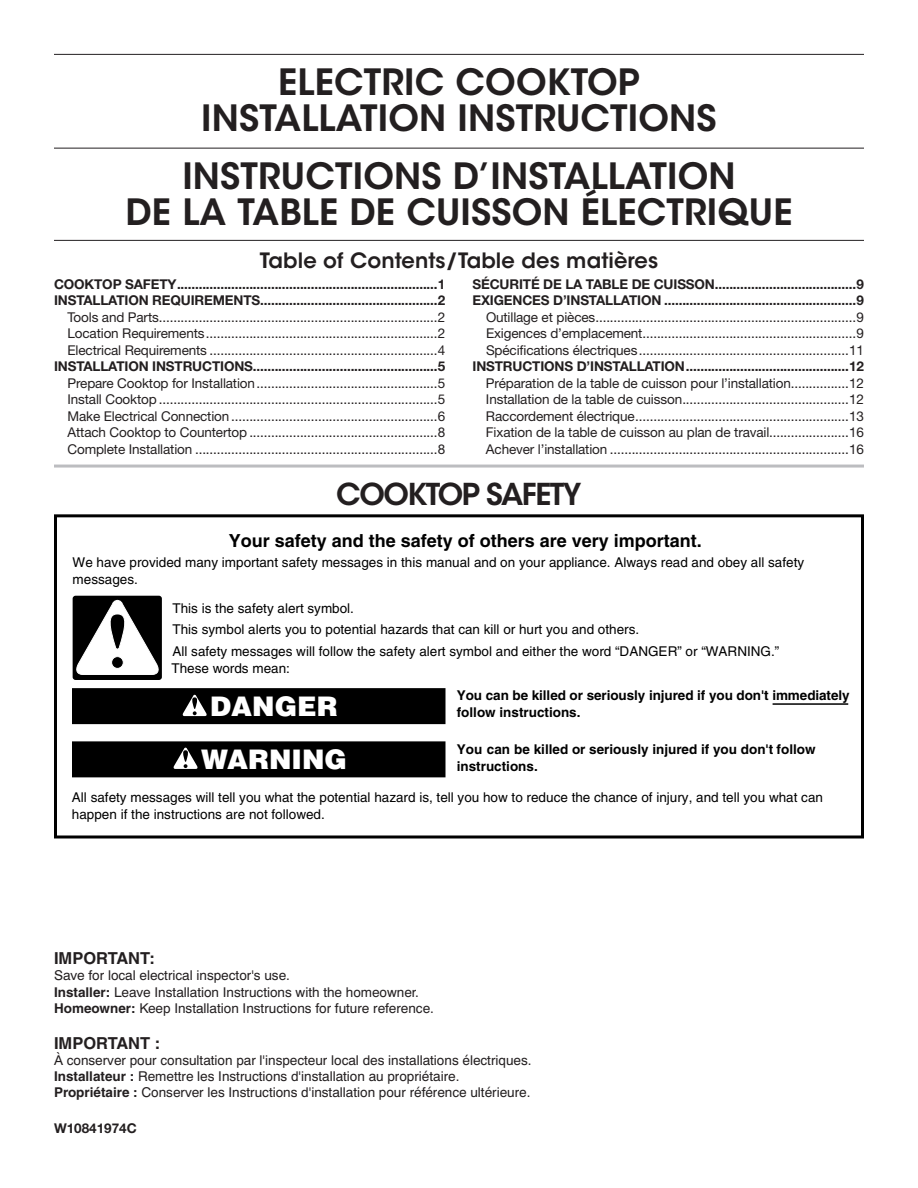
<style>
.page{position:relative;width:918px;height:1188px;background:#fff}
.page>*{position:absolute;margin:0;border:0;box-sizing:border-box;transform-origin:0 0}
.Cover_Heading_1{font:600 36px/36px "ITC Avant Garde Std";letter-spacing:.005em;color:#231f20;text-align:center}
.Heading_1{font:600 30px "ITC Avant Garde Std";letter-spacing:-.05em;color:#231f20}
.t1{font:900 27px/52.8px "Helvetica";color:#fff;text-align:center}
.Cover_TOC_Heading{font:600 21px "ITC Avant Garde Std";letter-spacing:.005em;color:#231f20}
.t2{font:700 18px "Helvetica";color:#000}
.t3{font:700 16.5px "Helvetica";color:#231f20}
.t4{font:13.5px "Helvetica Neue LT Std";letter-spacing:-.01em;color:#231f20}
.Part_Number{font:700 13.5px "Helvetica Neue LT Std";letter-spacing:-.01em;color:#231f20}
.t5{font:13.5px/17.2px "Helvetica";color:#000}
.t6{font:13.5px/16.2px "Helvetica";color:#231f20}
.t7{font:700 13.5px "Helvetica";color:#000}
.s1{font-weight:700}
</style>
<div class="page">
<hr style="left:54px;top:54px;width:810px;height:1px;background:#231f20">
<hr style="left:54px;top:148px;width:810px;height:1px;background:#231f20">
<hr style="left:54px;top:240px;width:810px;height:1px;background:#231f20">
<hr style="left:54px;top:465px;width:810px;height:3px;background:#bcbdc0">
<div style="left:72px;top:688px;width:374px;height:36px;background:#000"></div>
<div style="left:54px;top:514px;width:810px;height:324px;border:3px solid #000"></div>
<div style="left:72px;top:741px;width:374px;height:36px;background:#000"></div>
<div style="left:73px;top:596px;width:89px;height:84px;border:3px solid #000;border-radius:2px"></div>
<svg style="left:74px;top:600px;width:87px;height:75px"></svg>
<hr style="left:773px;top:703px;width:75px;height:2px;background:#000">
<svg style="left:182px;top:694px;width:25px;height:23px"></svg>
<svg style="left:173px;top:747px;width:25px;height:22px"></svg>
<p class="Cover_Heading_1" style="left:201px;top:64px;width:517px">ELECTRIC COOKTOP<br>INSTALLATION INSTRUCTIONS</p>
<p class="Cover_Heading_1" style="left:125px;top:158px;width:669px">INSTRUCTIONS D’INSTALLATION<br>DE LA TABLE DE CUISSON ÉLECTRIQUE</p>
<p class="Cover_TOC_Heading" style="left:260px;top:247px;width:400px">Table of Contents/Table des matières</p>
<p class="Part_Number" style="left:54px;top:276px;width:393px">COOKTOP SAFETY........................................................................1</p>
<p class="Part_Number" style="left:54px;top:292px;width:393px">INSTALLATION REQUIREMENTS.................................................2</p>
<p class="t4" style="left:68px;top:309px;width:379px">Tools and Parts.............................................................................2</p>
<p class="t4" style="left:68px;top:325px;width:379px">Location Requirements................................................................2</p>
<p class="t4" style="left:68px;top:342px;width:379px">Electrical Requirements ...............................................................4</p>
<p class="Part_Number" style="left:54px;top:358px;width:393px">INSTALLATION INSTRUCTIONS...................................................5</p>
<p class="t4" style="left:68px;top:375px;width:379px">Prepare Cooktop for Installation..................................................5</p>
<p class="t4" style="left:68px;top:391px;width:379px">Install Cooktop .............................................................................5</p>
<p class="t4" style="left:68px;top:408px;width:379px">Make Electrical Connection .........................................................6</p>
<p class="t4" style="left:68px;top:424px;width:379px">Attach Cooktop to Countertop ....................................................8</p>
<p class="t4" style="left:68px;top:441px;width:379px">Complete Installation ...................................................................8</p>
<p class="Part_Number" style="left:472px;top:276px;width:393px">SÉCURITÉ DE LA TABLE DE CUISSON.......................................9</p>
<p class="Part_Number" style="left:472px;top:292px;width:393px">EXIGENCES D’INSTALLATION .....................................................9</p>
<p class="t4" style="left:486px;top:309px;width:379px">Outillage et pièces........................................................................9</p>
<p class="t4" style="left:486px;top:325px;width:379px">Exigences d’emplacement...........................................................9</p>
<p class="t4" style="left:486px;top:342px;width:379px">Spécifications électriques..........................................................11</p>
<p class="Part_Number" style="left:472px;top:358px;width:393px">INSTRUCTIONS D’INSTALLATION.............................................12</p>
<p class="t4" style="left:486px;top:375px;width:379px">Préparation de la table de cuisson pour l’installation................12</p>
<p class="t4" style="left:486px;top:391px;width:379px">Installation de la table de cuisson..............................................12</p>
<p class="t4" style="left:486px;top:408px;width:379px">Raccordement électrique...........................................................13</p>
<p class="t4" style="left:486px;top:424px;width:380px">Fixation de la table de cuisson au plan de travail......................16</p>
<p class="t4" style="left:486px;top:441px;width:379px">Achever l’installation ..................................................................16</p>
<h1 class="Heading_1" style="left:336px;top:475px;width:247px">COOKTOP SAFETY</h1>
<p class="t2" style="left:229px;top:529px;width:475px">Your safety and the safety of others are very important.</p>
<p class="t5" style="left:73px;top:553px;width:733px">We have provided many important safety messages in this manual and on your appliance. Always read and obey all safety messages.</p>
<p class="t5" style="left:173px;top:597px;width:608px;line-height:21.8px">This is the safety alert symbol.<br>This symbol alerts you to potential hazards that can kill or hurt you and others.<br>All safety messages will follow the safety alert symbol and either the word “DANGER” or “WARNING.”</p>
<p class="t5" style="left:171px;top:660px;width:120px">These words mean:</p>
<p class="t7" style="left:457px;top:704px;width:125px">follow instructions.</p>
<p class="t7" style="left:457px;top:687px;width:394px">You can be killed or seriously injured if you don't immediately</p>
<p class="t1" style="left:201px;top:680px;width:147px">DANGER<br>WARNING</p>
<p class="t7" style="left:457px;top:741px;width:360px">You can be killed or seriously injured if you don't follow</p>
<p class="t5" style="left:72px;top:789px;width:753px">All safety messages will tell you what the potential hazard is, tell you how to reduce the chance of injury, and tell you what can happen if the instructions are not followed.</p>
<p class="t7" style="left:457px;top:758px;width:83px">instructions.</p>
<p class="t3" style="left:54px;top:948px;width:103px">IMPORTANT:</p>
<p class="t6" style="left:54px;top:967px;width:381px">Save for local electrical inspector's use.<br><span class="s1">Installer:</span> Leave Installation Instructions with the homeowner.<br><span class="s1">Homeowner:</span> Keep Installation Instructions for future reference.</p>
<p class="t3" style="left:54px;top:1033px;width:108px">IMPORTANT :</p>
<p class="t6" style="left:54px;top:1052px;width:479px">À conserver pour consultation par l'inspecteur local des installations électriques.<br><span class="s1">Installateur :</span> Remettre les Instructions d'installation au propriétaire.<br><span class="s1">Propriétaire :</span> Conserver les Instructions d'installation pour référence ultérieure.</p>
<p class="Part_Number" style="left:54px;top:1120px;width:84px">W10841974C</p>
</div>
